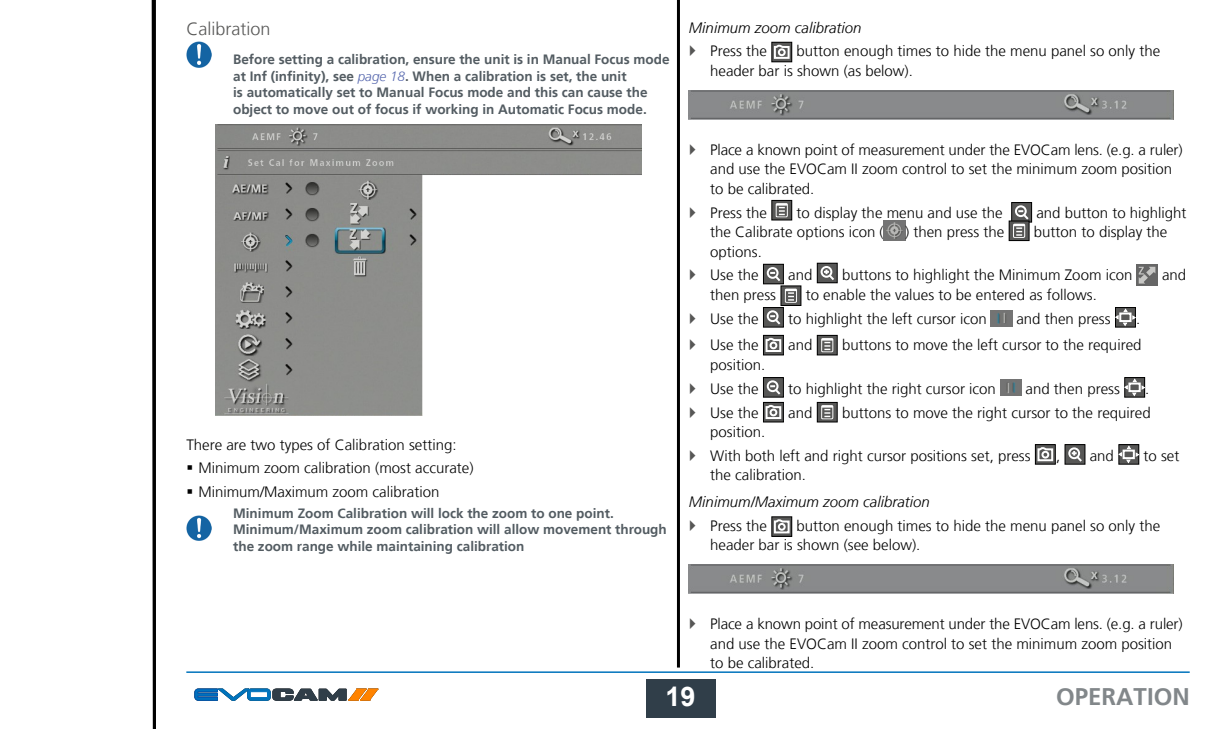
<style>
.page{position:relative;width:1211px;height:729px;background:#fff}
.page>*{position:absolute;margin:0;border:0;box-sizing:border-box;transform-origin:0 0}
.t1{font:700 27px "Arial";color:#fff}
.t2{font:700 24px "Frutiger LT";color:#82878a}
.t3{font:300 18px "Frutiger LT";color:#575756}
.t4{font:300 15px/19.5px "Frutiger LT";color:#000}
.t5{font:italic 300 15px "Frutiger LT";color:#000}
.t6{font:700 13.5px/16.5px "Frutiger LT";color:#535c62}
.s1{font-weight:300;font-style:italic;color:#5667ae}
</style>
<div class="page">
<svg style="left:151px;top:0;width:2px;height:729px"></svg>
<hr style="left:153px;top:0;width:3px;height:729px;background:#000">
<div style="left:646px;top:679px;width:69px;height:38px;background:#303e49"></div>
<div style="left:247px;top:689px;width:23px;height:11px;background:#0777be;border-radius:3px"></div>
<div style="left:247px;top:689px;width:23px;height:11px;border:1px solid #0073bc;border-radius:3px"></div>
<div style="left:250px;top:691px;width:17px;height:6px;background:#fff"></div>
<div style="left:250px;top:691px;width:17px;height:6px;border:1px solid #0073bc"></div>
<svg style="left:195px;top:688px;width:54px;height:12px"></svg>
<svg style="left:273px;top:688px;width:105px;height:13px"></svg>
<hr style="left:186px;top:671px;width:1003px;height:2px;background:#0073bc">
<hr style="left:676px;top:0;width:3px;height:667px;background:#000">
<div style="left:771px;top:42px;width:20px;height:20px;border:1px solid #000"></div>
<svg style="left:772px;top:44px;width:18px;height:16px"></svg>
<svg style="left:773px;top:202px;width:16px;height:16px"></svg>
<div style="left:771px;top:200px;width:20px;height:20px;border:1px solid #000"></div>
<svg style="left:775px;top:203px;width:12px;height:14px"></svg>
<div style="left:1011px;top:202px;width:20px;height:20px;background:#575756"></div>
<div style="left:1011px;top:202px;width:20px;height:20px;border:1px solid #000"></div>
<div style="left:1014px;top:205px;width:12px;height:12px;border:2px solid #fff;border-radius:50%"></div>
<img style="left:883px;top:221px;width:21px;height:20px">
<div style="left:1008px;top:221px;width:20px;height:19px;background:#575756"></div>
<div style="left:1008px;top:221px;width:20px;height:19px;border:1px solid #000"></div>
<svg style="left:1012px;top:210px;width:18px;height:28px"></svg>
<div style="left:763px;top:264px;width:20px;height:20px;background:#575756"></div>
<div style="left:763px;top:264px;width:20px;height:20px;border:1px solid #000"></div>
<div style="left:766px;top:267px;width:12px;height:12px;border:2px solid #fff;border-radius:50%"></div>
<div style="left:817px;top:263px;width:20px;height:20px;background:#575756"></div>
<div style="left:817px;top:263px;width:20px;height:20px;border:1px solid #000"></div>
<div style="left:820px;top:266px;width:12px;height:12px;border:2px solid #fff;border-radius:50%"></div>
<svg style="left:823px;top:269px;width:13px;height:13px"></svg>
<img style="left:1136px;top:264px;width:21px;height:22px">
<svg style="left:796px;top:288px;width:2px;height:15px"></svg>
<svg style="left:770px;top:272px;width:26px;height:31px"></svg>
<div style="left:763px;top:307px;width:20px;height:20px;background:#575756"></div>
<div style="left:763px;top:307px;width:20px;height:20px;border:1px solid #000"></div>
<div style="left:766px;top:310px;width:12px;height:12px;border:2px solid #fff;border-radius:50%"></div>
<svg style="left:770px;top:315px;width:12px;height:12px"></svg>
<img style="left:990px;top:310px;width:21px;height:16px">
<svg style="left:1117px;top:309px;width:16px;height:16px"></svg>
<div style="left:1115px;top:307px;width:20px;height:20px;border:1px solid #000"></div>
<div style="left:1118px;top:312px;width:13px;height:10px;border:2px solid #fff"></div>
<div style="left:763px;top:335px;width:20px;height:20px;border:1px solid #000"></div>
<svg style="left:764px;top:337px;width:18px;height:16px"></svg>
<svg style="left:819px;top:337px;width:16px;height:16px"></svg>
<div style="left:817px;top:335px;width:20px;height:20px;border:1px solid #000"></div>
<svg style="left:821px;top:338px;width:12px;height:14px"></svg>
<div style="left:763px;top:377px;width:20px;height:20px;background:#575756"></div>
<div style="left:763px;top:377px;width:20px;height:20px;border:1px solid #000"></div>
<div style="left:766px;top:380px;width:12px;height:12px;border:2px solid #fff;border-radius:50%"></div>
<svg style="left:770px;top:385px;width:12px;height:12px"></svg>
<img style="left:1000px;top:379px;width:21px;height:16px">
<svg style="left:1126px;top:379px;width:16px;height:16px"></svg>
<div style="left:1124px;top:377px;width:20px;height:20px;border:1px solid #000"></div>
<div style="left:1128px;top:382px;width:12px;height:10px;border:2px solid #fff"></div>
<div style="left:763px;top:402px;width:20px;height:20px;border:1px solid #000"></div>
<svg style="left:764px;top:404px;width:18px;height:16px"></svg>
<svg style="left:819px;top:404px;width:16px;height:16px"></svg>
<div style="left:817px;top:402px;width:20px;height:20px;border:1px solid #000"></div>
<svg style="left:821px;top:405px;width:12px;height:14px"></svg>
<div style="left:1035px;top:444px;width:20px;height:20px;border:1px solid #000"></div>
<svg style="left:1036px;top:446px;width:17px;height:16px"></svg>
<div style="left:1064px;top:444px;width:20px;height:20px;background:#575756"></div>
<div style="left:1064px;top:444px;width:20px;height:20px;border:1px solid #000"></div>
<div style="left:1067px;top:447px;width:12px;height:12px;border:2px solid #fff;border-radius:50%"></div>
<svg style="left:1071px;top:451px;width:12px;height:13px"></svg>
<div style="left:1118px;top:444px;width:20px;height:20px;border:1px solid #000"></div>
<svg style="left:1118px;top:446px;width:20px;height:16px"></svg>
<svg style="left:772px;top:518px;width:18px;height:16px"></svg>
<img style="left:688px;top:90px;width:485px;height:29px">
<img style="left:688px;top:564px;width:485px;height:29px">
<img style="left:186px;top:42px;width:26px;height:25px">
<img style="left:186px;top:515px;width:26px;height:26px">
<img style="left:216px;top:124px;width:425px;height:292px">
<p class="t3" style="left:186px;top:18px;width:86px">Calibration</p>
<p class="t6" style="left:233px;top:51px;width:438px">Before setting a calibration, ensure the unit is in Manual Focus mode at Inf (infinity), see <span class="s1">page 18</span>. When a calibration is set, the unit<br>is automatically set to Manual Focus mode and this can cause the object to move out of focus if working in Automatic Focus mode.</p>
<p class="t4" style="left:198px;top:432px;width:276px;line-height:23.7px;text-indent:-12px">There are two types of Calibration setting:<br>Minimum zoom calibration (most accurate)<br>Minimum/Maximum zoom calibration</p>
<p class="t6" style="left:233px;top:505px;width:435px">Minimum Zoom Calibration will lock the zoom to one point.<br>Minimum/Maximum zoom calibration will allow movement through the zoom range while maintaining calibration</p>
<p class="t5" style="left:688px;top:19px;width:174px">Minimum zoom calibration</p>
<p class="t4" style="left:710px;top:42px;width:58px">Press the</p>
<p class="t4" style="left:710px;top:42px;width:451px;text-indent:86px">button enough times to hide the menu panel so only the header bar is shown (as below).</p>
<p class="t4" style="left:710px;top:140px;width:473px">Place a known point of measurement under the EVOCam lens. (e.g. a ruler) and use the EVOCam II zoom control to set the minimum zoom position to be calibrated.</p>
<p class="t4" style="left:710px;top:203px;width:58px">Press the</p>
<p class="t4" style="left:796px;top:203px;width:207px">to display the menu and use the</p>
<p class="t4" style="left:1036px;top:203px;width:152px">and button to highlight</p>
<p class="t4" style="left:710px;top:222px;width:175px">the Calibrate options icon (</p>
<p class="t4" style="left:904px;top:222px;width:101px">) then press the</p>
<p class="t4" style="left:1033px;top:222px;width:135px">button to display the</p>
<p class="t4" style="left:710px;top:240px;width:53px;line-height:23.7px">options.<br>Use the</p>
<p class="t4" style="left:788px;top:266px;width:26px">and</p>
<p class="t4" style="left:841px;top:266px;width:292px">buttons to highlight the Minimum Zoom icon</p>
<p class="t4" style="left:1161px;top:266px;width:26px">and</p>
<p class="t4" style="left:710px;top:285px;width:67px">then press</p>
<p class="t4" style="left:805px;top:285px;width:292px">to enable the values to be entered as follows.</p>
<p class="t4" style="left:710px;top:309px;width:50px">Use the</p>
<p class="t4" style="left:788px;top:309px;width:200px">to highlight the left cursor icon</p>
<p class="t4" style="left:1016px;top:309px;width:96px">and then press</p>
<p class="t4" style="left:1135px;top:309px;width:6px">.</p>
<p class="t4" style="left:710px;top:336px;width:50px">Use the</p>
<p class="t4" style="left:788px;top:336px;width:26px">and</p>
<p class="t4" style="left:841px;top:336px;width:301px">buttons to move the left cursor to the required</p>
<p class="t4" style="left:710px;top:353px;width:57px;line-height:23.7px">position.<br>Use the</p>
<p class="t4" style="left:788px;top:379px;width:209px">to highlight the right cursor icon</p>
<p class="t4" style="left:1025px;top:379px;width:96px">and then press</p>
<p class="t4" style="left:1144px;top:379px;width:6px">.</p>
<p class="t4" style="left:710px;top:403px;width:50px">Use the</p>
<p class="t4" style="left:788px;top:403px;width:26px">and</p>
<p class="t4" style="left:841px;top:403px;width:310px">buttons to move the right cursor to the required</p>
<p class="t4" style="left:710px;top:420px;width:322px;line-height:23.7px">position.<br>With both left and right cursor positions set, press</p>
<p class="t4" style="left:1089px;top:446px;width:26px">and</p>
<p class="t4" style="left:1143px;top:446px;width:37px">to set</p>
<p class="t4" style="left:1055px;top:446px;width:6px">,</p>
<p class="t4" style="left:710px;top:465px;width:97px">the calibration.</p>
<p class="t5" style="left:688px;top:493px;width:242px">Minimum/Maximum zoom calibration</p>
<p class="t4" style="left:710px;top:516px;width:58px">Press the</p>
<p class="t4" style="left:710px;top:516px;width:451px;text-indent:86px">button enough times to hide the menu panel so only the header bar is shown (see below).</p>
<p class="t4" style="left:710px;top:614px;width:473px">Place a known point of measurement under the EVOCam lens. (e.g. a ruler) and use the EVOCam II zoom control to set the minimum zoom position to be calibrated.</p>
<h1 class="t1" style="left:665px;top:678px;width:32px">19</h1>
<h2 class="t2" style="left:1055px;top:682px;width:135px">OPERATION</h2>
</div>
